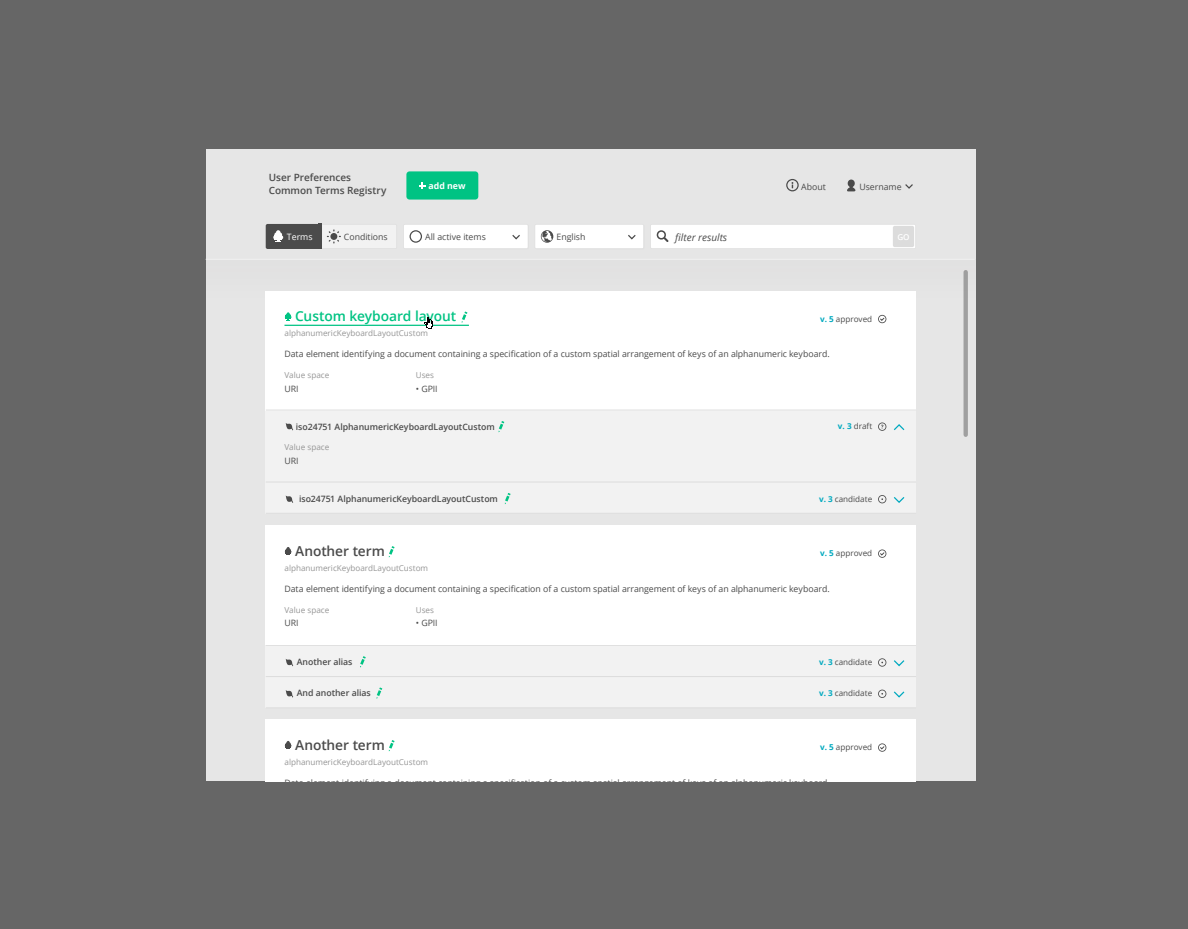
<style>
.page{position:relative;width:1188px;height:929px;background:#fff}
.page>*{position:absolute;margin:0;border:0;box-sizing:border-box;transform-origin:0 0}
.t1{font:600 13.75px "Open Sans";letter-spacing:-.005em;color:#4b4b4b}
.t2{font:600 13.75px "Open Sans";letter-spacing:-.005em;color:#00c383}
.t3{font:600 10px/13.1px "Open Sans";color:#4b4b4b}
.t4{font:italic 10px "Open Sans";color:#4b4b4b}
.t5{font:8.75px "Open Sans";letter-spacing:-.005em;color:#4b4b4b}
.t6{font:600 8.75px "Open Sans";letter-spacing:-.005em;color:#4b4b4b}
.t7{font:700 8.75px "Open Sans";color:#fff}
.t8{font:8.75px "Open Sans";color:#fff}
.t9{font:8.12px "Open Sans";color:#969696}
.t10{font:8.12px "Open Sans";color:#4b4b4b}
.t11{font:600 8.12px "Open Sans";color:#fff}
.s1{font-weight:700;color:#00a9bf}
</style>
<div class="page">
<div style="left:0;top:0;width:1188px;height:928px;background:#666"></div>
<div style="left:206px;top:149px;width:769px;height:632px;background:#e6e6e6"></div>
<div style="left:206px;top:259px;width:769px;height:44px;background:#e2e2e2"></div>
<hr style="left:206px;top:259px;width:768px;height:1px;background:#f2f2f2">
<svg style="left:847px;top:179px;width:8px;height:12px"></svg>
<svg style="left:786px;top:179px;width:12px;height:12px"></svg>
<svg style="left:404px;top:225px;width:239px;height:23px;background:#f9f9f9"></svg>
<svg style="left:905px;top:184px;width:8px;height:5px"></svg>
<svg style="left:651px;top:225px;width:264px;height:23px;background:#fbfbfb"></svg>
<svg style="left:266px;top:224px;width:130px;height:25px"></svg>
<div style="left:963px;top:272px;width:5px;height:162px;background:#a0a0a0"></div>
<div style="left:406px;top:171px;width:72px;height:28px;background:#00c383;border-radius:3px"></div>
<svg style="left:414px;top:178px;width:15px;height:15px"></svg>
<div style="left:266px;top:676px;width:650px;height:32px;background:#f2f2f2"></div>
<svg style="left:893px;top:691px;width:12px;height:7px"></svg>
<svg style="left:286px;top:690px;width:7px;height:7px"></svg>
<svg style="left:878px;top:689px;width:8px;height:8px"></svg>
<svg style="left:376px;top:687px;width:6px;height:11px"></svg>
<hr style="left:266px;top:707px;width:650px;height:1px;background:#dcdcdc">
<div style="left:266px;top:409px;width:650px;height:73px;background:#f2f2f2"></div>
<svg style="left:286px;top:423px;width:7px;height:7px"></svg>
<div style="left:266px;top:291px;width:650px;height:119px;background:#fff"></div>
<hr style="left:284px;top:324px;width:185px;height:2px;background:#00c383">
<svg style="left:285px;top:312px;width:6px;height:9px"></svg>
<svg style="left:462px;top:311px;width:5px;height:12px"></svg>
<svg style="left:498px;top:421px;width:6px;height:11px"></svg>
<svg style="left:893px;top:424px;width:12px;height:7px"></svg>
<div style="left:266px;top:481px;width:650px;height:32px;background:#f2f2f2"></div>
<svg style="left:893px;top:497px;width:12px;height:6px"></svg>
<hr style="left:266px;top:481px;width:650px;height:1px;background:#dcdcdc">
<hr style="left:266px;top:409px;width:650px;height:1px;background:#dcdcdc">
<svg style="left:286px;top:496px;width:7px;height:7px"></svg>
<svg style="left:878px;top:315px;width:8px;height:8px"></svg>
<svg style="left:878px;top:422px;width:8px;height:8px"></svg>
<svg style="left:878px;top:495px;width:8px;height:8px"></svg>
<svg style="left:505px;top:493px;width:5px;height:11px"></svg>
<hr style="left:266px;top:512px;width:650px;height:1px;background:#dcdcdc">
<div style="left:266px;top:644px;width:650px;height:32px;background:#f2f2f2"></div>
<svg style="left:894px;top:660px;width:11px;height:7px"></svg>
<svg style="left:286px;top:659px;width:7px;height:7px"></svg>
<svg style="left:878px;top:658px;width:8px;height:8px"></svg>
<svg style="left:360px;top:656px;width:6px;height:11px"></svg>
<hr style="left:266px;top:676px;width:650px;height:1px;background:#dcdcdc">
<hr style="left:266px;top:644px;width:650px;height:1px;background:#dcdcdc">
<svg style="left:424px;top:317px;width:9px;height:12px"></svg>
<div style="left:266px;top:525px;width:650px;height:119px;background:#fff"></div>
<svg style="left:285px;top:547px;width:6px;height:8px"></svg>
<svg style="left:389px;top:546px;width:5px;height:11px"></svg>
<svg style="left:878px;top:549px;width:8px;height:8px"></svg>
<div style="left:266px;top:719px;width:650px;height:62px;background:#fff"></div>
<svg style="left:285px;top:741px;width:6px;height:8px"></svg>
<svg style="left:389px;top:740px;width:5px;height:11px"></svg>
<svg style="left:878px;top:743px;width:8px;height:8px"></svg>
<p class="t3" style="left:269px;top:170px;width:119px">User Preferences<br>Common Terms Registry</p>
<p class="t5" style="left:801px;top:181px;width:26px">About</p>
<p class="t5" style="left:859px;top:181px;width:44px">Username</p>
<p class="t8" style="left:287px;top:230px;width:27px">Terms</p>
<p class="t5" style="left:344px;top:230px;width:45px">Conditions</p>
<p class="t5" style="left:425px;top:230px;width:62px">All active items</p>
<p class="t5" style="left:556px;top:230px;width:31px">English</p>
<p class="t4" style="left:675px;top:230px;width:53px">filter results</p>
<p class="t11" style="left:897px;top:231px;width:14px">GO</p>
<p class="t7" style="left:428px;top:179px;width:39px">add new</p>
<h1 class="t2" style="left:295px;top:307px;width:162px">Custom keyboard layout</h1>
<p class="t9" style="left:284px;top:328px;width:145px">alphanumericKeyboardLayoutCustom</p>
<p class="t5" style="left:284px;top:347px;width:546px">Data element identifying a document containing a specification of a custom spatial arrangement of keys of an alphanumeric keyboard.</p>
<p class="t9" style="left:284px;top:370px;width:46px">Value space</p>
<p class="t5" style="left:284px;top:382px;width:16px">URI</p>
<p class="t10" style="left:820px;top:313px;width:54px"><span class="s1">v. 5</span> approved</p>
<p class="t9" style="left:416px;top:370px;width:20px">Uses</p>
<p class="t5" style="left:416px;top:382px;width:23px">• GPII</p>
<p class="t6" style="left:296px;top:420px;width:200px">iso24751 AlphanumericKeyboardLayoutCustom</p>
<p class="t9" style="left:284px;top:441px;width:46px">Value space</p>
<p class="t5" style="left:284px;top:454px;width:16px">URI</p>
<p class="t6" style="left:299px;top:492px;width:200px">iso24751 AlphanumericKeyboardLayoutCustom</p>
<p class="t10" style="left:838px;top:420px;width:36px"><span class="s1">v. 3</span> draft</p>
<p class="t10" style="left:819px;top:493px;width:55px"><span class="s1">v. 3</span> candidate</p>
<h1 class="t1" style="left:295px;top:541px;width:91px">Another term</h1>
<p class="t9" style="left:284px;top:562px;width:145px">alphanumericKeyboardLayoutCustom</p>
<p class="t5" style="left:284px;top:582px;width:546px">Data element identifying a document containing a specification of a custom spatial arrangement of keys of an alphanumeric keyboard.</p>
<p class="t9" style="left:284px;top:604px;width:46px">Value space</p>
<p class="t5" style="left:284px;top:616px;width:16px">URI</p>
<p class="t10" style="left:820px;top:547px;width:54px"><span class="s1">v. 5</span> approved</p>
<p class="t9" style="left:416px;top:604px;width:20px">Uses</p>
<p class="t5" style="left:416px;top:616px;width:23px">• GPII</p>
<p class="t6" style="left:297px;top:655px;width:57px">Another alias</p>
<p class="t10" style="left:819px;top:656px;width:55px"><span class="s1">v. 3</span> candidate</p>
<p class="t6" style="left:297px;top:686px;width:76px">And another alias</p>
<p class="t10" style="left:819px;top:687px;width:55px"><span class="s1">v. 3</span> candidate</p>
<h1 class="t1" style="left:295px;top:735px;width:91px">Another term</h1>
<p class="t9" style="left:284px;top:756px;width:145px">alphanumericKeyboardLayoutCustom</p>
<p class="t5" style="left:284px;top:776px;width:546px">Data element identifying a document containing a specification of a custom spatial arrangement of keys of an alphanumeric keyboard.</p>
<p class="t10" style="left:820px;top:741px;width:54px"><span class="s1">v. 5</span> approved</p>
</div>
